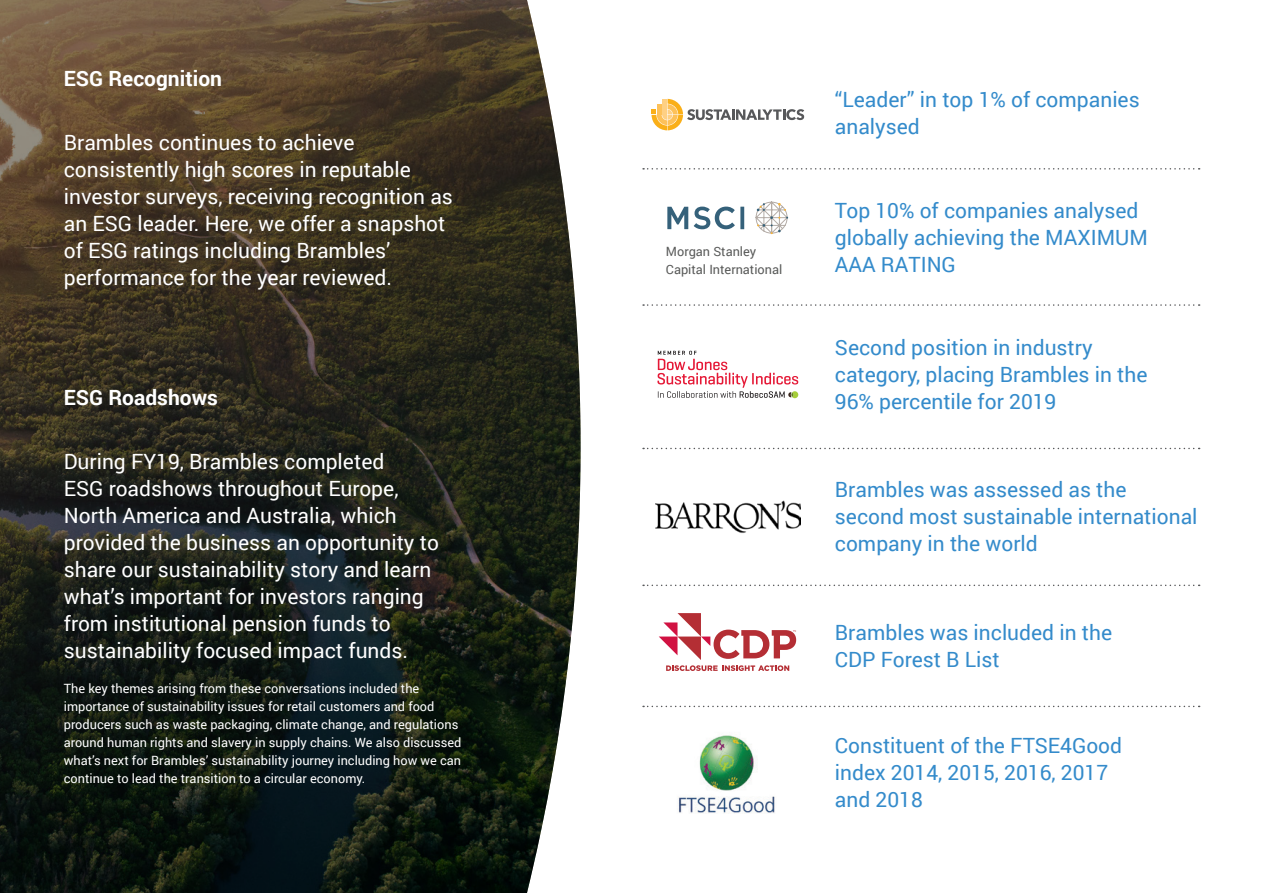
<style>
.page{position:relative;width:1263px;height:893px;background:#fff}
.page>*{position:absolute;margin:0;border:0;box-sizing:border-box;transform-origin:0 0}
.Intro_Para__quote{font:21px/27px "Roboto";color:#fff}
.Intro_Para__quote-2{font:21px/27px "Roboto";color:#348bcb}
.Page_Heading{font:700 21px "Roboto";color:#fff}
.Body_text_9pt_GREY{font:12.75px/18px "Roboto";color:#fff}
.Body_text_9pt_GREY-2{font:12.75px/18px "Roboto";color:#595a59}
</style>
<div class="page">
<svg style="left:0;top:0;width:581px;height:893px;background:#323024"></svg>
<svg style="left:643px;top:168px;width:557px;height:2px"></svg>
<svg style="left:643px;top:706px;width:557px;height:1px"></svg>
<svg style="left:643px;top:304px;width:557px;height:2px"></svg>
<svg style="left:643px;top:448px;width:557px;height:1px"></svg>
<svg style="left:643px;top:585px;width:557px;height:1px"></svg>
<svg style="left:657px;top:351px;width:141px;height:47px"></svg>
<svg style="left:651px;top:99px;width:153px;height:31px"></svg>
<svg style="left:756px;top:202px;width:32px;height:32px"></svg>
<svg style="left:667px;top:207px;width:21px;height:22px"></svg>
<svg style="left:740px;top:207px;width:4px;height:22px"></svg>
<svg style="left:694px;top:207px;width:41px;height:22px"></svg>
<svg style="left:659px;top:613px;width:137px;height:58px"></svg>
<img style="left:655px;top:500px;width:146px;height:33px">
<img style="left:678px;top:735px;width:97px;height:78px">
<p class="Page_Heading" style="left:64px;top:64px;width:160px">ESG Recognition</p>
<p class="Intro_Para__quote" style="left:64px;top:128px;width:391px">Brambles continues to achieve consistently high scores in reputable investor surveys, receiving recognition as an ESG leader. Here, we offer a snapshot of ESG ratings including Brambles’ performance for the year reviewed.</p>
<p class="Page_Heading" style="left:64px;top:383px;width:156px">ESG Roadshows</p>
<p class="Intro_Para__quote" style="left:64px;top:447px;width:377px">During FY19, Brambles completed<br>ESG roadshows throughout Europe, North America and Australia, which provided the business an opportunity to share our sustainability story and learn what’s important for investors ranging from institutional pension funds to sustainability focused impact funds.</p>
<p class="Body_text_9pt_GREY" style="left:64px;top:679px;width:399px">The key themes arising from these conversations included the importance of sustainability issues for retail customers and food producers such as waste packaging, climate change, and regulations around human rights and slavery in supply chains. We also discussed what’s next for Brambles’ sustainability journey including how we can continue to lead the transition to a circular economy.</p>
<p class="Body_text_9pt_GREY-2" style="left:666px;top:242px;width:118px">Morgan Stanley<br>Capital International</p>
<p class="Intro_Para__quote-2" style="left:835px;top:85px;width:306px">“Leader” in top 1% of companies analysed</p>
<p class="Intro_Para__quote-2" style="left:835px;top:196px;width:314px">Top 10% of companies analysed globally achieving the MAXIMUM<br>AAA RATING</p>
<p class="Intro_Para__quote-2" style="left:835px;top:333px;width:314px">Second position in industry category, placing Brambles in the<br>96% percentile for 2019</p>
<p class="Intro_Para__quote-2" style="left:835px;top:475px;width:364px">Brambles was assessed as the second most sustainable international company in the world</p>
<p class="Intro_Para__quote-2" style="left:835px;top:618px;width:279px">Brambles was included in the<br>CDP Forest B List</p>
<p class="Intro_Para__quote-2" style="left:835px;top:732px;width:289px">Constituent of the FTSE4Good index 2014, 2015, 2016, 2017 and 2018</p>
</div>
